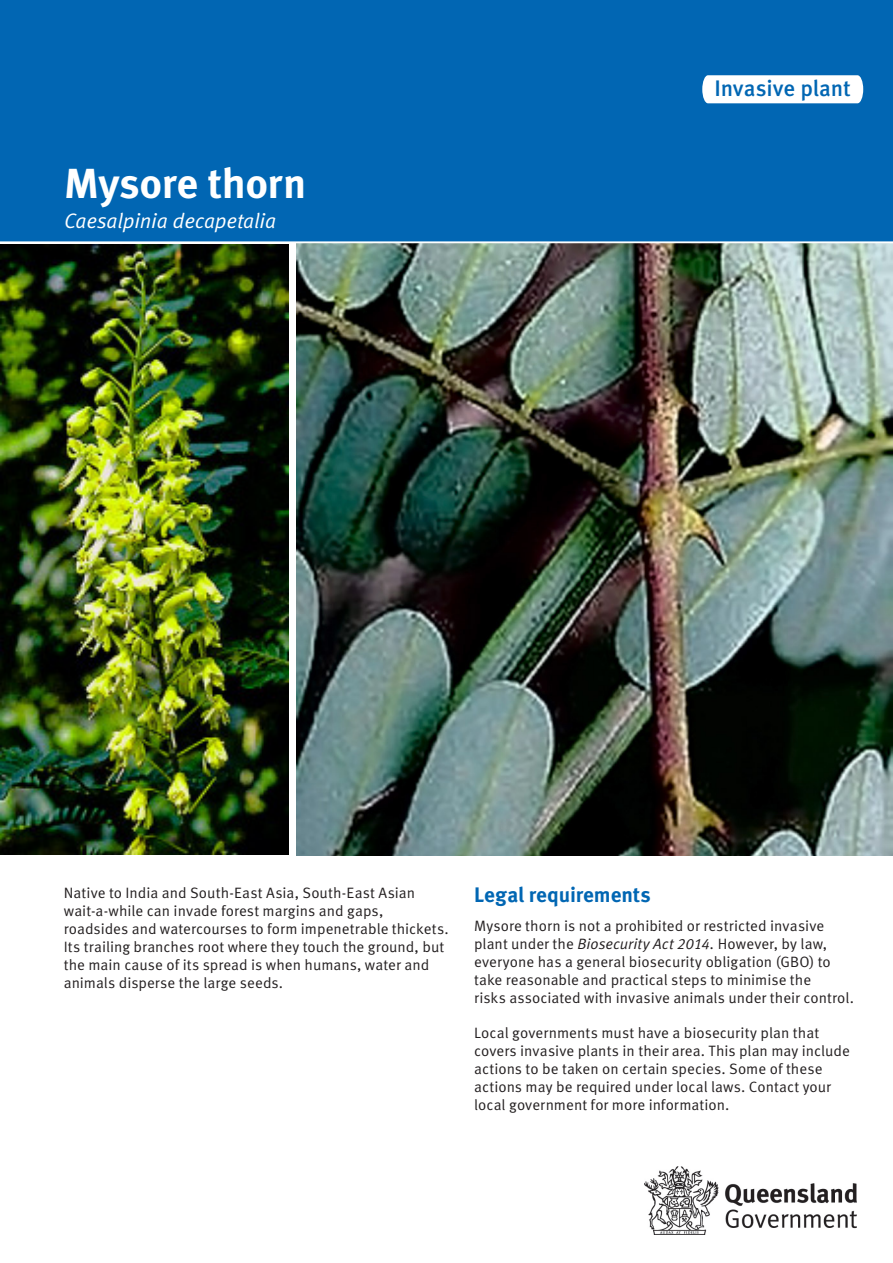
<style>
.page{position:relative;width:893px;height:1263px;background:#fff}
.page>*{position:absolute;margin:0;border:0;box-sizing:border-box;transform-origin:0 0}
.t1{font:700 42px "Meta OT";letter-spacing:-.01em;color:#fff}
.bodycopy{font:500 22.5px "Meta OT";letter-spacing:-.01em;color:#0166b3}
.subtitle{font:italic 21px "Meta OT";letter-spacing:-.01em;color:#fff}
.header01{font:700 21px "Meta OT";letter-spacing:-.005em;color:#0166b3}
.bodycopy-2{font:15px/18px "Meta OT";color:#231f20}
.header01-2{font:15px/18px "Meta OT";color:#231f20}
.s1{font-style:italic}
</style>
<div class="page">
<img style="left:0;top:244px;width:288px;height:611px">
<img style="left:296px;top:243px;width:597px;height:613px">
<div style="left:0;top:0;width:893px;height:241px;background:#0166b3"></div>
<div style="left:702px;top:75px;width:161px;height:28px;background:#fff"></div>
<img style="left:644px;top:1167px;width:213px;height:68px">
<p class="t1" style="left:64px;top:156px;width:244px">Mysore thorn</p>
<p class="subtitle" style="left:64px;top:208px;width:214px">Caesalpinia decapetalia</p>
<p class="bodycopy" style="left:714px;top:74px;width:138px">Invasive plant</p>
<p class="bodycopy-2" style="left:64px;top:884px;width:386px">Native to India and South-East Asia, South-East Asian wait-a-while can invade forest margins and gaps, roadsides and watercourses to form impenetrable thickets.<br>Its trailing branches root where they touch the ground, but the main cause of its spread is when humans, water and animals disperse the large seeds.</p>
<p class="header01" style="left:474px;top:882px;width:178px">Legal requirements</p>
<p class="bodycopy-2" style="left:474px;top:917px;width:381px">Mysore thorn is not a prohibited or restricted invasive plant under the <span class="s1">Biosecurity Act 2014.</span> However, by law, everyone has a general biosecurity obligation (GBO) to take reasonable and practical steps to minimise the<br>risks associated with invasive animals under their control.</p>
<p class="header01-2" style="left:474px;top:1024px;width:377px">Local governments must have a biosecurity plan that covers invasive plants in their area. This plan may include actions to be taken on certain species. Some of these actions may be required under local laws. Contact your local government for more information.</p>
</div>
